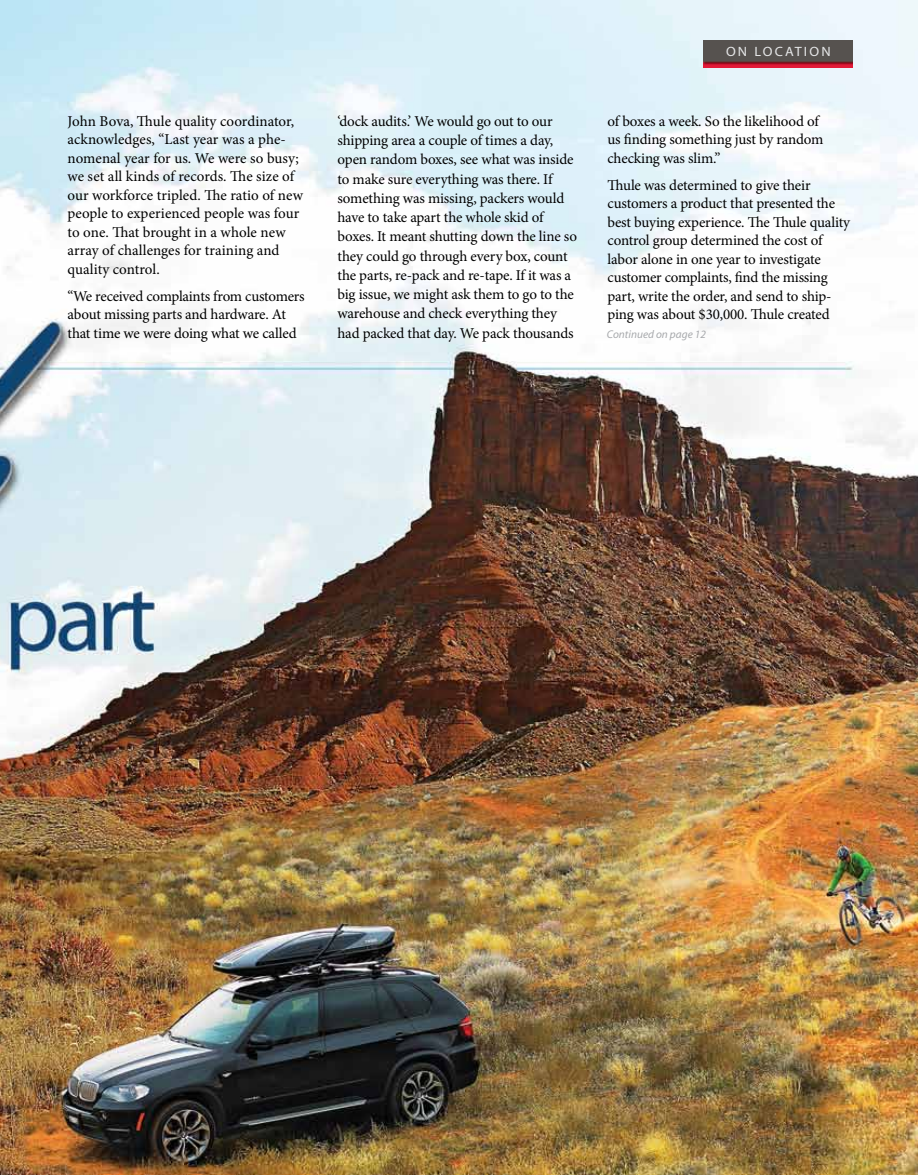
<style>
.page{position:relative;width:918px;height:1175px;background:#fff}
.page>*{position:absolute;margin:0;border:0;box-sizing:border-box;transform-origin:0 0}
.t1{font:15px/18.5px "Minion Pro";letter-spacing:-.01em;color:#000}
.t2{font:13.5px "Myriad";color:#e6e7e8;scale:1.05 1}
.t3{font:italic 11.25px "Myriad";color:#a7a9ac}
</style>
<div class="page">
<img style="left:0;top:0;width:918px;height:1174px">
<img style="left:704px;top:40px;width:149px;height:28px">
<p class="t1" style="left:68px;top:112px;width:237px">John Bova, Thule quality coordinator, acknowledges, “Last year was a phe&shy;nomenal year for us. We were so busy; we set all kinds of records. The size of our workforce tripled. The ratio of new people to experienced people was four to one. That brought in a whole new array of challenges for training and quality control.</p>
<p class="t1" style="left:68px;top:287px;width:239px">“We received complaints from customers about missing parts and hardware. At that time we were doing what we called</p>
<p class="t2" style="left:726px;top:45px;width:37px">O N LOCAT</p>
<p class="t2" style="left:804px;top:45px;width:27px">ION</p>
<p class="t1" style="left:338px;top:111px;width:241px;line-height:19.2px">‘dock audits.’ We would go out to our shipping area a couple of times a day, open random boxes, see what was inside to make sure everything was there. If something was missing, packers would have to take apart the whole skid of boxes. It meant shutting down the line so they could go through every box, count the parts, re-pack and re-tape. If it was a big issue, we might ask them to go to the warehouse and check everything they had packed that day. We pack thousands</p>
<p class="t1" style="left:608px;top:112px;width:217px">of boxes a week. So the likelihood of us finding something just by random checking was slim.”</p>
<p class="t1" style="left:608px;top:176px;width:244px">Thule was determined to give their customers a product that presented the best buying experience. The Thule quality control group determined the cost of labor alone in one year to investigate customer complaints, find the missing part, write the order, and send to ship&shy;ping was about $30,000. Thule created</p>
<p class="t3" style="left:607px;top:328px;width:100px">Continued on page 12</p>
</div>
